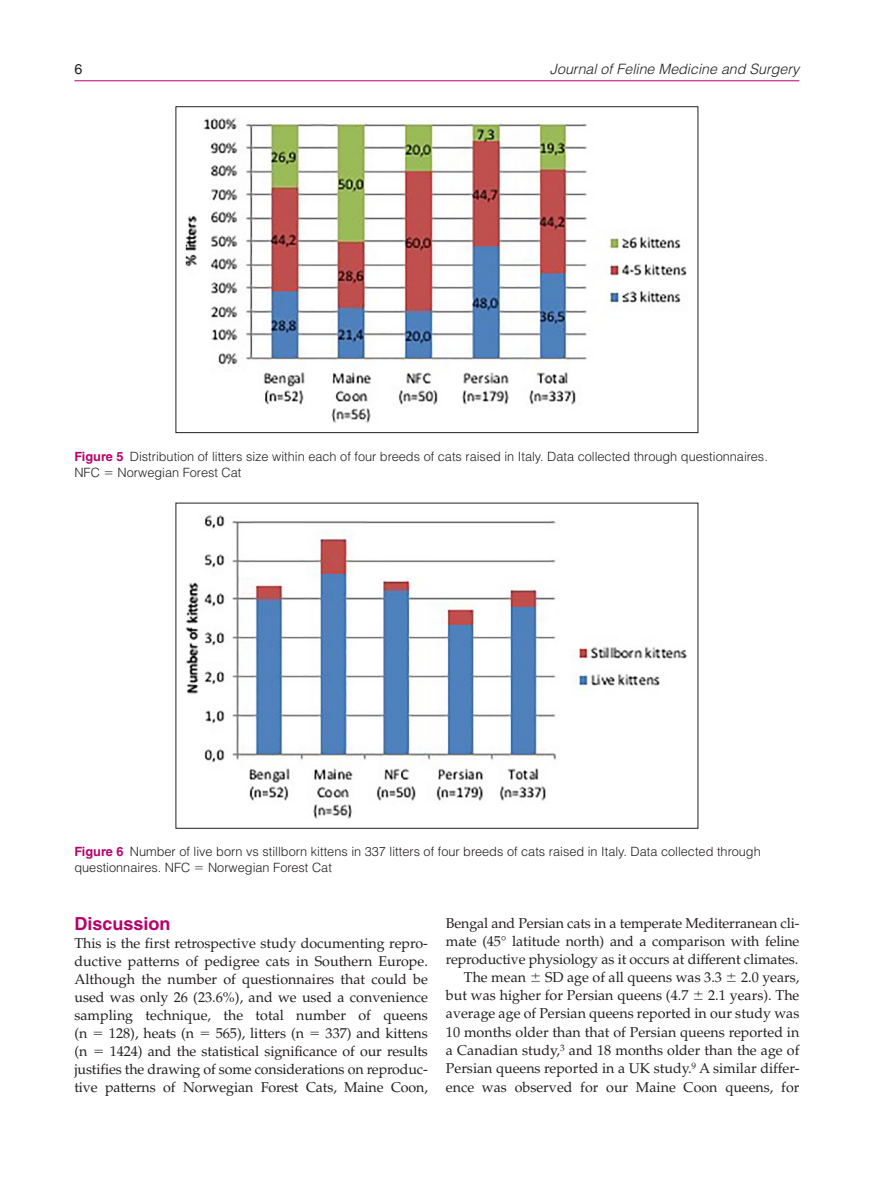
<style>
.page{position:relative;width:893px;height:1191px;background:#fff}
.page>*{position:absolute;margin:0;border:0;box-sizing:border-box;transform-origin:0 0}
.t1{font:700 18px "Helvetica LT Std";color:#b6036c}
.t2{font:14.25px/18px "Palatino LT Std";letter-spacing:-.01em;color:#231f20;text-align:justify}
.t3{font:italic 300 14.25px "Helvetica LT Std";color:#231f20}
.t4{font:14.25px "Helvetica LT Std";color:#231f20}
.t5{font:300 12.75px/15.8px "Helvetica LT Std";color:#231f20}
.s1{font-weight:700;color:#b6036c}
</style>
<div class="page">
<hr style="left:74px;top:80px;width:725px;height:1px;background:#b6036c">
<img style="left:185px;top:117px;width:502px;height:306px">
<img style="left:185px;top:515px;width:503px;height:304px">
<p class="t4" style="left:74px;top:61px;width:9px">6</p>
<p class="t3" style="left:550px;top:60px;width:251px">Journal of Feline Medicine and Surgery</p>
<p class="t5" style="left:74px;top:448px;width:695px"><span class="s1">Figure 5</span> Distribution of litters size within each of four breeds of cats raised in Italy. Data collected through questionnaires.<br>NFC</p>
<p class="t5" style="left:118px;top:464px;width:125px">Norwegian Forest Cat</p>
<p class="t5" style="left:74px;top:844px;width:688px"><span class="s1">Figure 6</span> Number of live born vs stillborn kittens in 337 litters of four breeds of cats raised in Italy. Data collected through questionnaires. NFC</p>
<p class="t5" style="left:208px;top:859px;width:125px">Norwegian Forest Cat</p>
<p class="t1" style="left:74px;top:912px;width:98px">Discussion</p>
<p class="t2" style="left:74px;top:934px;width:355px">This is the first retrospective study documenting repro&shy;ductive patterns of pedigree cats in Southern Europe.<br>Although the number of questionnaires that could be used was only 26 (23.6%), and we used a convenience sampling technique, the total number of queens (n</p>
<p class="t2" style="left:109px;top:1024px;width:87px">128), heats (n</p>
<p class="t2" style="left:216px;top:1024px;width:90px">565), litters (n</p>
<p class="t2" style="left:326px;top:1024px;width:104px">337) and kittens</p>
<p class="t2" style="left:74px;top:1042px;width:355px;text-indent:35px">1424) and the statistical significance of our results justifies the drawing of some considerations on reproduc&shy;tive patterns of Norwegian Forest Cats, Maine Coon,</p>
<p class="t2" style="left:74px;top:1042px;width:15px">(n</p>
<p class="t2" style="left:446px;top:914px;width:355px">Bengal and Persian cats in a temperate Mediterranean cli-</p>
<p class="t2" style="left:446px;top:932px;width:355px">mate (45° latitude north) and a comparison with feline</p>
<p class="t2" style="left:446px;top:950px;width:354px">reproductive physiology as it occurs at different climates.</p>
<p class="t2" style="left:464px;top:968px;width:64px">The mean</p>
<p class="t2" style="left:545px;top:968px;width:178px">SD age of all queens was 3.3</p>
<p class="t2" style="left:741px;top:968px;width:60px">2.0 years,</p>
<p class="t2" style="left:446px;top:986px;width:244px">but was higher for Persian queens (4.7</p>
<p class="t2" style="left:446px;top:986px;width:355px;text-indent:262px">2.1 years). The average age of Persian queens reported in our study was 10 months older than that of Persian queens reported in a Canadian study,<sup>3</sup> and 18 months older than the age of Persian queens reported in a UK study.<sup>9</sup> A similar differ&shy;ence was observed for our Maine Coon queens, for</p>
</div>
